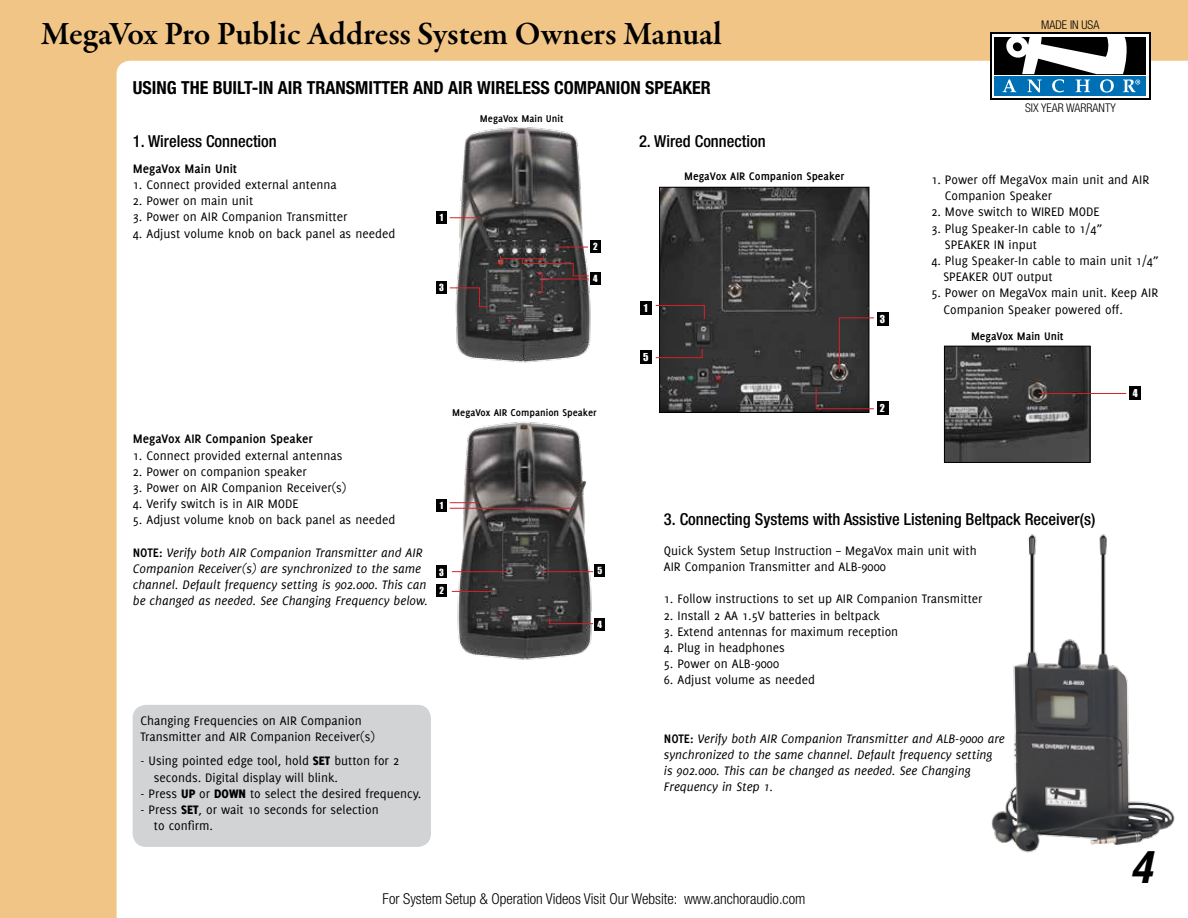
<style>
.page{position:relative;width:1188px;height:918px;background:#f1c586}
.page>*{position:absolute;margin:0;border:0;box-sizing:border-box;transform-origin:0 0}
.t1{font:italic 700 condensed 45px "Helvetica Neue";color:#000}
.t2{font:600 33px "Garamond Premr Pro";letter-spacing:-.005em;color:#000}
.t3{font:700 condensed 18px "Helvetica Neue";color:#000}
.t4{font:500 condensed 16.5px "Helvetica Neue";color:#000}
.t5{font:300 condensed 15px "Helvetica Neue";color:#000}
.t6{font:13.5px/16.2px "Delicious";color:#000}
.t7{font:italic 13.5px/16.2px "Delicious";color:#000}
.t8{font:700 13.5px "Delicious";color:#000}
.t9{font:700 12px "Delicious";color:#000}
.t10{font:300 condensed 12px "Helvetica Neue";color:#000}
.t11{font:700 10.8px "Delicious";color:#000}
.t12{font:10.05px "Impact";color:#fff}
.t13{font:9px "Impact";color:#fff}
.s1{font-weight:700;font-style:normal}
.s2{font-weight:800}
</style>
<div class="page">
<div style="left:117px;top:61px;width:1071px;height:857px;background:#fff"></div>
<div style="left:990px;top:33px;width:161px;height:67px;background:#000"></div>
<svg style="left:992px;top:34px;width:157px;height:1px"></svg>
<div style="left:992px;top:35px;width:157px;height:63px;background:#fff"></div>
<div style="left:994px;top:37px;width:152px;height:37px;background:#000"></div>
<div style="left:994px;top:76px;width:152px;height:20px;background:#0070b6"></div>
<svg style="left:1003px;top:37px;width:137px;height:56px"></svg>
<img style="left:452px;top:122px;width:143px;height:247px">
<img style="left:946px;top:348px;width:142px;height:113px">
<div style="left:944px;top:346px;width:146px;height:117px;border:1px solid #000"></div>
<img style="left:447px;top:416px;width:153px;height:252px">
<img style="left:661px;top:189px;width:206px;height:222px">
<div style="left:659px;top:187px;width:210px;height:226px;border:1px solid #000"></div>
<div style="left:590px;top:240px;width:11px;height:13px;background:#000"></div>
<div style="left:436px;top:585px;width:11px;height:12px;background:#000"></div>
<div style="left:877px;top:402px;width:11px;height:13px;background:#000"></div>
<div style="left:877px;top:312px;width:11px;height:13px;background:#000"></div>
<div style="left:1129px;top:386px;width:12px;height:14px;background:#000"></div>
<div style="left:640px;top:350px;width:12px;height:14px;background:#000"></div>
<div style="left:436px;top:281px;width:11px;height:13px;background:#000"></div>
<div style="left:436px;top:566px;width:11px;height:12px;background:#000"></div>
<div style="left:590px;top:272px;width:11px;height:13px;background:#000"></div>
<div style="left:595px;top:618px;width:10px;height:12px;background:#000"></div>
<div style="left:595px;top:564px;width:10px;height:12px;background:#000"></div>
<div style="left:436px;top:211px;width:11px;height:12px;background:#000"></div>
<div style="left:436px;top:499px;width:11px;height:13px;background:#000"></div>
<div style="left:640px;top:301px;width:12px;height:14px;background:#000"></div>
<svg style="left:450px;top:217px;width:28px;height:1px"></svg>
<svg style="left:450px;top:502px;width:28px;height:1px"></svg>
<hr style="left:450px;top:508px;width:124px;height:1px;background:#d2232a">
<hr style="left:452px;top:591px;width:41px;height:1px;background:#d2232a">
<hr style="left:452px;top:571px;width:56px;height:1px;background:#d2232a">
<hr style="left:541px;top:571px;width:52px;height:1px;background:#d2232a">
<hr style="left:558px;top:247px;width:30px;height:1px;background:#d2232a">
<svg style="left:522px;top:258px;width:67px;height:19px"></svg>
<svg style="left:449px;top:287px;width:39px;height:20px"></svg>
<svg style="left:655px;top:305px;width:50px;height:15px"></svg>
<svg style="left:655px;top:348px;width:48px;height:10px"></svg>
<svg style="left:815px;top:388px;width:60px;height:22px"></svg>
<svg style="left:839px;top:317px;width:36px;height:56px;background:#5b5354"></svg>
<hr style="left:1038px;top:393px;width:88px;height:1px;background:#d2232a">
<img style="left:964px;top:528px;width:224px;height:329px">
<div style="left:133px;top:705px;width:298px;height:142px;background:#d1d3d4;border-radius:14px"></div>
<div style="left:500px;top:255px;width:44px;height:4px;border:1px solid #d2232a"></div>
<hr style="left:542px;top:279px;width:46px;height:1px;background:#d2232a">
<svg style="left:549px;top:617px;width:45px;height:7px"></svg>
<h2 class="t2" style="left:41px;top:13px;width:683px">MegaVox Pro Public Address System Owners Manual</h2>
<h3 class="t3" style="left:133px;top:76px;width:580px">USING THE BUILT-IN AIR TRANSMITTER AND AIR WIRELESS COMPANION SPEAKER</h3>
<p class="t4" style="left:133px;top:131px;width:146px">1. Wireless Connection</p>
<p class="t8" style="left:133px;top:161px;width:106px">MegaVox Main Unit</p>
<p class="t6" style="left:133px;top:176px;width:205px">1. Connect provided external antenna</p>
<p class="t6" style="left:133px;top:192px;width:122px">2. Power on main unit</p>
<p class="t6" style="left:133px;top:209px;width:216px">3. Power on AIR Companion Transmitter</p>
<p class="t6" style="left:133px;top:225px;width:264px">4. Adjust volume knob on back panel as needed</p>
<p class="t13" style="left:440px;top:211px;width:5px">1</p>
<p class="t13" style="left:439px;top:281px;width:6px">3</p>
<p class="t11" style="left:480px;top:113px;width:85px">MegaVox Main Unit</p>
<p class="t13" style="left:593px;top:240px;width:6px">2</p>
<p class="t13" style="left:593px;top:272px;width:6px">4</p>
<p class="t11" style="left:452px;top:406px;width:146px">MegaVox AIR Companion Speaker</p>
<p class="t4" style="left:639px;top:131px;width:128px">2. Wired Connection</p>
<p class="t9" style="left:684px;top:169px;width:162px">MegaVox AIR Companion Speaker</p>
<p class="t12" style="left:644px;top:300px;width:5px">1</p>
<p class="t12" style="left:643px;top:350px;width:7px">5</p>
<p class="t12" style="left:880px;top:311px;width:7px">3</p>
<p class="t12" style="left:880px;top:401px;width:7px">2</p>
<p class="t10" style="left:1041px;top:18px;width:60px">MADE IN USA</p>
<p class="t10" style="left:1025px;top:100px;width:92px">SIX YEAR WARRANTY</p>
<p class="t6" style="left:945px;top:171px;width:206px;text-indent:-14px">1. Power off MegaVox main unit and AIR<br>Companion Speaker</p>
<p class="t6" style="left:931px;top:204px;width:170px">2. Move switch to WIRED MODE</p>
<p class="t6" style="left:945px;top:220px;width:159px;text-indent:-14px">3. Plug Speaker-In cable to 1/4”<br>SPEAKER IN input</p>
<p class="t6" style="left:943px;top:252px;width:217px;text-indent:-12px">4. Plug Speaker-In cable to main unit 1/4”<br>SPEAKER OUT output</p>
<p class="t6" style="left:943px;top:285px;width:216px;text-indent:-12px">5. Power on MegaVox main unit. Keep AIR<br>Companion Speaker powered off.</p>
<p class="t9" style="left:971px;top:330px;width:94px">MegaVox Main Unit</p>
<p class="t12" style="left:1133px;top:385px;width:7px">4</p>
<p class="t8" style="left:133px;top:431px;width:182px">MegaVox AIR Companion Speaker</p>
<p class="t6" style="left:133px;top:447px;width:211px">1. Connect provided external antennas</p>
<p class="t6" style="left:133px;top:463px;width:176px">2. Power on companion speaker</p>
<p class="t6" style="left:133px;top:479px;width:215px">3. Power on AIR Companion Receiver(s)</p>
<p class="t6" style="left:133px;top:496px;width:167px">4. Verify switch is in AIR MODE</p>
<p class="t6" style="left:133px;top:512px;width:264px">5. Adjust volume knob on back panel as needed</p>
<p class="t7" style="left:133px;top:544px;width:297px"><span class="s1">NOTE:</span> Verify both AIR Companion Transmitter and AIR Companion Receiver(s) are synchronized to the same channel. Default frequency setting is 902.000. This can be changed as needed. See Changing Frequency below.</p>
<p class="t13" style="left:440px;top:499px;width:5px">1</p>
<p class="t13" style="left:439px;top:565px;width:6px">3</p>
<p class="t13" style="left:439px;top:584px;width:6px">2</p>
<p class="t6" style="left:140px;top:712px;width:236px">Changing Frequencies on AIR Companion<br>Transmitter and AIR Companion Receiver(s)</p>
<p class="t6" style="left:154px;top:753px;width:247px;text-indent:-14px">- Using pointed edge tool, hold <span class="s2">SET</span> button for 2 seconds. Digital display will blink.</p>
<p class="t6" style="left:140px;top:785px;width:283px">- Press <span class="s2">UP</span> or <span class="s2">DOWN</span> to select the desired frequency.</p>
<p class="t6" style="left:154px;top:801px;width:226px;text-indent:-14px">- Press <span class="s2">SET</span>, or wait 10 seconds for selection to confirm.</p>
<p class="t13" style="left:597px;top:563px;width:6px">5</p>
<p class="t13" style="left:598px;top:617px;width:6px">4</p>
<p class="t4" style="left:664px;top:510px;width:433px">3. Connecting Systems with Assistive Listening Beltpack Receiver(s)</p>
<p class="t6" style="left:664px;top:542px;width:314px">Quick System Setup Instruction – MegaVox main unit with<br>AIR Companion Transmitter and ALB-9000</p>
<p class="t6" style="left:664px;top:591px;width:320px">1. Follow instructions to set up AIR Companion Transmitter</p>
<p class="t6" style="left:664px;top:607px;width:218px">2. Install 2 AA 1.5V batteries in beltpack</p>
<p class="t6" style="left:664px;top:623px;width:236px">3. Extend antennas for maximum reception</p>
<p class="t6" style="left:664px;top:639px;width:123px">4. Plug in headphones</p>
<p class="t6" style="left:664px;top:656px;width:117px">5. Power on ALB-9000</p>
<p class="t6" style="left:664px;top:672px;width:153px">6. Adjust volume as needed</p>
<p class="t7" style="left:664px;top:730px;width:342px"><span class="s1">NOTE:</span> Verify both AIR Companion Transmitter and ALB-9000 are synchronized to the same channel. Default frequency setting<br>is 902.000. This can be changed as needed. See Changing Frequency in Step 1.</p>
<p class="t5" style="left:383px;top:891px;width:424px">For System Setup &amp; Operation Videos Visit Our Website: www.anchoraudio.com</p>
<h1 class="t1" style="left:1130px;top:839px;width:23px">4</h1>
</div>
